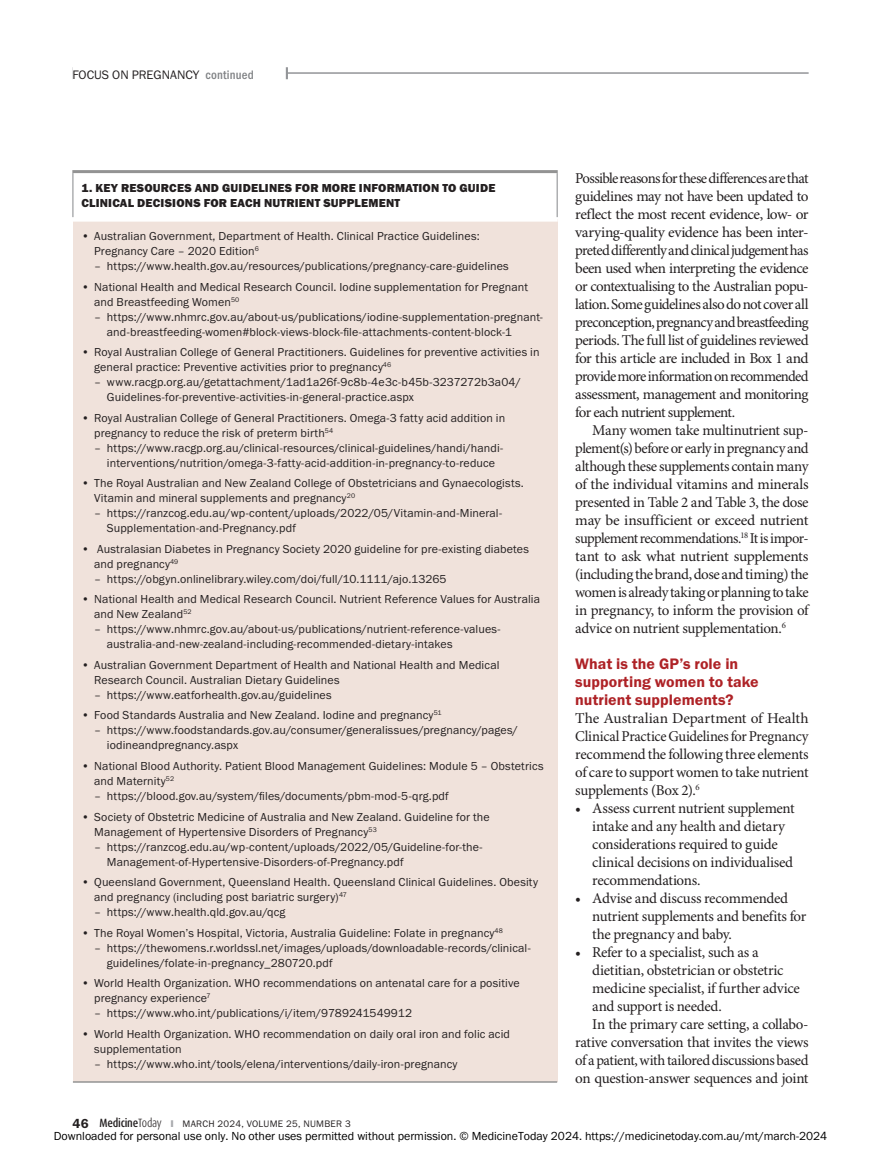
<style>
.page{position:relative;width:881px;height:1161px;background:#fff}
.page>*{position:absolute;margin:0;border:0;box-sizing:border-box;transform-origin:0 0}
.Sub_Head_A-FG_Red{font:15.75px/18px "Franklin Gothic URW Dem";letter-spacing:.005em;color:#ae2226}
.Article_Text_no_indent{font:15px/18px "Minion Pro";letter-spacing:-.025em;color:#231f20}
.Article_Text{font:15px/18px "Minion Pro";letter-spacing:-.025em;color:#231f20;text-align:justify}
.t1{font:12.75px "Franklin Gothic URW Boo";color:#231f20}
.t2{font:500 12.75px "Franklin Gothic URW Con";letter-spacing:.015em;color:#808285}
.t3{font:12px/15px "Franklin Gothic URW Boo";letter-spacing:.01em;color:#231f20}
.t4{font:12px "Franklin Gothic URW Boo";color:#000}
.Table_head_1{font:12px/14.2px "Franklin Gothic URW Hea";letter-spacing:.015em;color:#231f20}
.t5{font:9.75px "Franklin Gothic URW Boo";letter-spacing:.025em;color:#231f20}
.s1{font-family:"Franklin Gothic URW Dem"}
.s2{font-family:"Franklin Gothic URW Dem";font-size:13.5px}
.s3{font-family:"Dax Condensed";font-weight:500;font-size:12px}
.s4{font-family:"Dax Condensed";font-weight:300;font-size:12px}
.s5{color:#a8a9ad}
</style>
<div class="page">
<hr style="left:72px;top:72px;width:736px;height:2px;background:#939598">
<div style="left:73px;top:219px;width:484px;height:863px;background:#f0e2db"></div>
<hr style="left:73px;top:1081px;width:484px;height:2px;background:#939393">
<div style="left:72px;top:217px;width:485px;height:5px;background:#fff"></div>
<hr style="left:72px;top:173px;width:1px;height:44px;background:#939598">
<hr style="left:556px;top:173px;width:1px;height:44px;background:#939598">
<hr style="left:72px;top:170px;width:485px;height:3px;background:#939393">
<div style="left:72px;top:62px;width:214px;height:18px;background:#fff"></div>
<p class="t1" style="left:72px;top:67px;width:15px">Focus</p>
<p class="t1" style="left:112px;top:67px;width:22px">on pregnancy</p>
<p class="t2" style="left:205px;top:67px;width:50px">continued</p>
<p class="Table_head_1" style="left:81px;top:181px;width:415px">1. KEY RESOURCES AND GUIDELINES FOR MORE INFORMATION TO GUIDE<br>CLINICAL DECISIONS FOR EACH NUTRIENT SUPPLEMENT</p>
<p class="t3" style="left:94px;top:228px;width:387px;text-indent:-13px"><span class="s1">•</span> Australian Government, Department of Health. Clinical Practice Guidelines:<br>Pregnancy Care – 2020 Edition<sup>6</sup></p>
<p class="t3" style="left:94px;top:258px;width:416px">– https://www.health.gov.au/resources/publications/pregnancy-care-guidelines</p>
<p class="t3" style="left:94px;top:279px;width:435px;text-indent:-13px"><span class="s1">•</span> National Health and Medical Research Council. Iodine supplementation for Pregnant and Breastfeeding Women<sup>50</sup></p>
<p class="t3" style="left:107px;top:309px;width:437px;text-indent:-13px">– https://www.nhmrc.gov.au/about-us/publications/iodine-supplementation-pregnant&shy;and-breastfeeding-women#block-views-block-file-attachments-content-block-1</p>
<p class="t3" style="left:94px;top:344px;width:446px;text-indent:-13px"><span class="s1">•</span> Royal Australian College of General Practitioners. Guidelines for preventive activities in general practice: Preventive activities prior to pregnancy<sup>46</sup></p>
<p class="t3" style="left:107px;top:374px;width:415px;text-indent:-13px">– www.racgp.org.au/getattachment/1ad1a26f-9c8b-4e3c-b45b-3237272b3a04/<br>Guidelines-for-preventive-activities-in-general-practice.aspx</p>
<p class="t3" style="left:94px;top:410px;width:412px;text-indent:-13px"><span class="s1">•</span> Royal Australian College of General Practitioners. Omega-3 fatty acid addition in pregnancy to reduce the risk of preterm birth<sup>54</sup></p>
<p class="t3" style="left:94px;top:440px;width:410px;text-align:center">– https://www.racgp.org.au/clinical-resources/clinical-guidelines/handi/handi&shy;interventions/nutrition/omega-3-fatty-acid-addition-in-pregnancy-to-reduce</p>
<p class="t3" style="left:94px;top:475px;width:431px;text-indent:-13px"><span class="s1">•</span> The Royal Australian and New Zealand College of Obstetricians and Gynaecologists.<br>Vitamin and mineral supplements and pregnancy<sup>20</sup></p>
<p class="t3" style="left:107px;top:505px;width:396px;text-indent:-13px">– https://ranzcog.edu.au/wp-content/uploads/2022/05/Vitamin-and-Mineral-<br>Supplementation-and-Pregnancy.pdf</p>
<p class="t3" style="left:94px;top:541px;width:436px;text-indent:-13px"><span class="s1">•</span> Australasian Diabetes in Pregnancy Society 2020 guideline for pre-existing diabetes and pregnancy<sup>49</sup></p>
<p class="t3" style="left:94px;top:571px;width:354px">– https://obgyn.onlinelibrary.wiley.com/doi/full/10.1111/ajo.13265</p>
<p class="t3" style="left:94px;top:592px;width:447px;text-indent:-13px"><span class="s1">•</span> National Health and Medical Research Council. Nutrient Reference Values for Australia and New Zealand<sup>52</sup></p>
<p class="t3" style="left:107px;top:622px;width:395px;text-indent:-13px">– https://www.nhmrc.gov.au/about-us/publications/nutrient-reference-values&shy;australia-and-new-zealand-including-recommended-dietary-intakes</p>
<p class="t3" style="left:94px;top:657px;width:406px;text-indent:-13px"><span class="s1">•</span> Australian Government Department of Health and National Health and Medical<br>Research Council. Australian Dietary Guidelines</p>
<p class="t3" style="left:94px;top:687px;width:239px">– https://www.eatforhealth.gov.au/guidelines</p>
<p class="t3" style="left:81px;top:708px;width:361px"><span class="s1">•</span> Food Standards Australia and New Zealand. Iodine and pregnancy<sup>51</sup></p>
<p class="t3" style="left:107px;top:723px;width:412px;text-indent:-13px">– https://www.foodstandards.gov.au/consumer/generalissues/pregnancy/pages/ iodineandpregnancy.aspx</p>
<p class="t3" style="left:94px;top:758px;width:451px;text-indent:-13px"><span class="s1">•</span> National Blood Authority. Patient Blood Management Guidelines: Module 5 – Obstetrics and Maternity<sup>52</sup></p>
<p class="t3" style="left:94px;top:788px;width:356px">– https://blood.gov.au/system/files/documents/pbm-mod-5-qrg.pdf</p>
<p class="t3" style="left:94px;top:809px;width:397px;text-indent:-13px"><span class="s1">•</span> Society of Obstetric Medicine of Australia and New Zealand. Guideline for the<br>Management of Hypertensive Disorders of Pregnancy<sup>53</sup></p>
<p class="t3" style="left:107px;top:839px;width:377px;text-indent:-13px">– https://ranzcog.edu.au/wp-content/uploads/2022/05/Guideline-for-the-<br>Management-of-Hypertensive-Disorders-of-Pregnancy.pdf</p>
<p class="t3" style="left:94px;top:874px;width:445px;text-indent:-13px"><span class="s1">•</span> Queensland Government, Queensland Health. Queensland Clinical Guidelines. Obesity and pregnancy (including post bariatric surgery)<sup>47</sup></p>
<p class="t3" style="left:94px;top:904px;width:193px">– https://www.health.qld.gov.au/qcg</p>
<p class="t3" style="left:81px;top:925px;width:422px"><span class="s1">•</span> The Royal Women’s Hospital, Victoria, Australia Guideline: Folate in pregnancy<sup>48</sup></p>
<p class="t3" style="left:107px;top:940px;width:425px;text-indent:-13px">– https://thewomens.r.worldssl.net/images/uploads/downloadable-records/clinical&shy;guidelines/folate-in-pregnancy_280720.pdf</p>
<p class="t3" style="left:94px;top:975px;width:427px;text-indent:-13px"><span class="s1">•</span> World Health Organization. WHO recommendations on antenatal care for a positive pregnancy experience<sup>7</sup></p>
<p class="t3" style="left:94px;top:1005px;width:319px">– https://www.who.int/publications/i/item/9789241549912</p>
<p class="t3" style="left:94px;top:1026px;width:417px;text-indent:-13px"><span class="s1">•</span> World Health Organization. WHO recommendation on daily oral iron and folic acid supplementation</p>
<p class="t3" style="left:94px;top:1056px;width:364px">– https://www.who.int/tools/elena/interventions/daily-iron-pregnancy</p>
<p class="Article_Text_no_indent" style="left:575px;top:169px;width:235px;text-align:justify">Possible reasons for these differences are that guidelines may not have been updated to reflect the most recent evidence, low- or varying-quality evidence has been inter&shy;preted differently and clinical judgement has been used when interpreting the evidence or contextualising to the Australian popu&shy;lation. Some guidelines also do not cover all preconception, pregnancy and breastfeeding periods. The full list of guidelines reviewed for this article are included in Box 1 and provide more information on recommended assessment, management and monitoring for each nutrient supplement.</p>
<p class="Article_Text" style="left:575px;top:421px;width:235px;text-indent:17px">Many women take multinutrient sup&shy;plement(s) before or early in pregnancy and although these supplements contain many of the individual vitamins and minerals presented in Table 2 and Table 3, the dose may be insufficient or exceed nutrient supplement recommendations.<sup>18</sup> It is impor&shy;tant to ask what nutrient supplements (including the brand, dose and timing) the women is already taking or planning to take in pregnancy, to inform the provision of advice on nutrient supplementation.<sup>6</sup></p>
<p class="Sub_Head_A-FG_Red" style="left:575px;top:654px;width:185px">What is the GP’s role in supporting women to take nutrient supplements?</p>
<p class="Article_Text_no_indent" style="left:575px;top:709px;width:235px;text-align:justify">The Australian Department of Health Clinical Practice Guidelines for Pregnancy recommend the following three elements of care to support women to take nutrient supplements (Box 2).<sup>6</sup></p>
<p class="Article_Text_no_indent" style="left:592px;top:799px;width:204px;text-indent:-17px">• Assess current nutrient supplement intake and any health and dietary considerations required to guide clinical decisions on individualised recommendations.</p>
<p class="Article_Text_no_indent" style="left:592px;top:889px;width:215px;text-indent:-17px">• Advise and discuss recommended nutrient supplements and benefits for the pregnancy and baby.</p>
<p class="Article_Text_no_indent" style="left:592px;top:943px;width:209px;text-indent:-17px">• Refer to a specialist, such as a dietitian, obstetrician or obstetric medicine specialist, if further advice and support is needed.</p>
<p class="Article_Text" style="left:575px;top:1015px;width:235px;text-indent:17px">In the primary care setting, a collabo&shy;rative conversation that invites the views of a patient, with tailored discussions based on question-answer sequences and joint</p>
<p class="t5" style="left:72px;top:1118px;width:280px"><span class="s2">46</span> <span class="s3">Medicine</span><span class="s4">Today</span> <span class="s5">❙</span> MARCH 2024, VOLUME 25, NUMBER 3</p>
<p class="t4" style="left:54px;top:1128px;width:774px">Downloaded for personal use only. No other uses permitted without permission. © MedicineToday 2024. https://medicinetoday.com.au/mt/march-2024</p>
</div>
